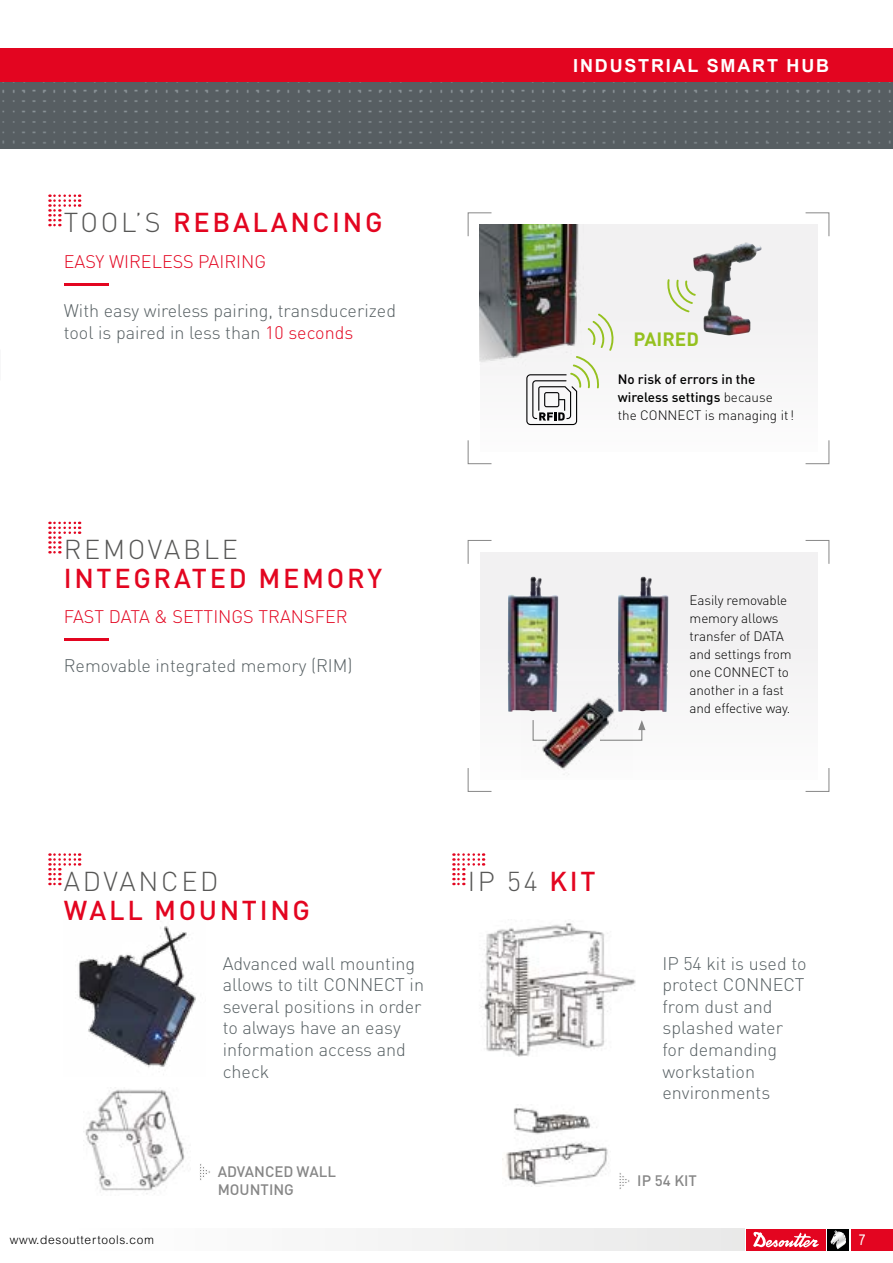
<style>
.page{position:relative;width:893px;height:1263px;background:#fff}
.page>*{position:absolute;margin:0;border:0;box-sizing:border-box;transform-origin:0 0}
.t1{font:500 27px "DIN";letter-spacing:.1em;color:#e30520}
.t2{font:300 27px "DIN";letter-spacing:.1em;color:#575756}
.t3{font:700 19.05px "DIN";color:#95c11f}
.t4{font:300 18px/21.6px "DIN";color:#576063}
.t5{font:300 18px "DIN";color:#e30520}
.t6{font:700 18px "Arial";letter-spacing:.1em;color:#fff}
.t7{font:500 15px/18px "DIN";color:#878787}
.t8{font:15px "Arial Narrow";color:#fff}
.t9{font:300 13.5px/18px "DIN";letter-spacing:-.01em;color:#000}
.t10{font:500 13.5px/18px "DIN";color:#000}
.t11{font:300 12px "Arial MT Std";letter-spacing:.05em;color:#000}
.s1{font-weight:300;color:#575756}
.s2{color:#e30520}
.s3{font-weight:300}
.s4{font-weight:500;color:#e30520}
</style>
<div class="page">
<div style="left:0;top:49px;width:893px;height:34px;background:#e30520"></div>
<div style="left:850px;top:1229px;width:43px;height:21px;background:#e30520"></div>
<svg style="left:827px;top:1229px;width:1px;height:21px"></svg>
<div style="left:828px;top:1229px;width:21px;height:21px;background:#000"></div>
<div style="left:746px;top:1229px;width:80px;height:21px;background:#e30520"></div>
<svg style="left:753px;top:1231px;width:66px;height:16px"></svg>
<svg style="left:830px;top:1230px;width:16px;height:19px"></svg>
<div style="left:0;top:83px;width:893px;height:66px;background:#575e62"></div>
<div style="left:70px;top:1229px;width:675px;height:21px;background:#f4f4f4"></div>
<div style="left:480px;top:552px;width:337px;height:228px;background:#f2f1f2"></div>
<svg style="left:805px;top:540px;width:25px;height:24px"></svg>
<svg style="left:467px;top:540px;width:25px;height:24px"></svg>
<svg style="left:805px;top:768px;width:25px;height:24px"></svg>
<svg style="left:467px;top:768px;width:25px;height:24px"></svg>
<img style="left:508px;top:576px;width:50px;height:136px">
<img style="left:618px;top:576px;width:50px;height:136px">
<svg style="left:632px;top:720px;width:13px;height:21px"></svg>
<img style="left:522px;top:681px;width:110px;height:96px">
<div style="left:480px;top:224px;width:337px;height:228px;background:#f2f1f2"></div>
<svg style="left:805px;top:212px;width:25px;height:25px"></svg>
<svg style="left:467px;top:212px;width:25px;height:25px"></svg>
<img style="left:480px;top:224px;width:99px;height:137px">
<svg style="left:526px;top:314px;width:88px;height:111px"></svg>
<svg style="left:667px;top:279px;width:26px;height:33px"></svg>
<svg style="left:805px;top:440px;width:25px;height:24px"></svg>
<svg style="left:467px;top:440px;width:25px;height:24px"></svg>
<img style="left:693px;top:243px;width:69px;height:92px">
<img style="left:78px;top:926px;width:118px;height:142px">
<img style="left:481px;top:921px;width:155px;height:136px">
<img style="left:83px;top:1089px;width:102px;height:105px">
<img style="left:503px;top:1104px;width:106px;height:81px">
<svg style="left:49px;top:194px;width:31px;height:32px"></svg>
<svg style="left:49px;top:522px;width:31px;height:31px"></svg>
<svg style="left:49px;top:853px;width:31px;height:32px"></svg>
<svg style="left:453px;top:853px;width:31px;height:32px"></svg>
<hr style="left:64px;top:284px;width:44px;height:2px;background:#e30520">
<hr style="left:64px;top:639px;width:44px;height:2px;background:#e30520">
<svg style="left:200px;top:1164px;width:10px;height:16px"></svg>
<svg style="left:619px;top:1173px;width:11px;height:16px"></svg>
<h1 class="t1" style="left:64px;top:205px;width:320px"><span class="s1">TOOL’S</span> REBALANCING</h1>
<p class="t5" style="left:64px;top:250px;width:204px">EASY WIRELESS PAIRING</p>
<p class="t4" style="left:64px;top:300px;width:334px">With easy wireless pairing, transducerized tool is paired in less than <span class="s2">10 seconds</span></p>
<h1 class="t2" style="left:64px;top:533px;width:176px">REMOVABLE</h1>
<h1 class="t1" style="left:64px;top:561px;width:320px">INTEGRATED MEMORY</h1>
<p class="t5" style="left:64px;top:606px;width:285px">FAST DATA &amp; SETTINGS TRANSFER</p>
<p class="t4" style="left:64px;top:655px;width:290px">Removable integrated memory (RIM)</p>
<p class="t6" style="left:573px;top:54px;width:257px">INDUSTRIAL SMART HUB</p>
<p class="t3" style="left:633px;top:327px;width:67px">PAIRED</p>
<p class="t10" style="left:618px;top:369px;width:178px">No risk of errors in the wireless settings <span class="s3">because the CONNECT is managing it!</span></p>
<p class="t9" style="left:690px;top:591px;width:104px">Easily removable memory allows transfer of DATA and settings from one CONNECT to another in a fast and effective way.</p>
<h1 class="t2" style="left:64px;top:865px;width:156px">ADVANCED</h1>
<h1 class="t1" style="left:64px;top:892px;width:248px">WALL MOUNTING</h1>
<h1 class="t2" style="left:468px;top:865px;width:129px">IP 54 <span class="s4">KIT</span></h1>
<p class="t4" style="left:223px;top:952px;width:203px">Advanced wall mounting allows to tilt CONNECT in several positions in order to always have an easy information access and check</p>
<p class="t4" style="left:662px;top:952px;width:146px">IP 54 kit is used to protect CONNECT from dust and splashed water for demanding workstation environments</p>
<p class="t11" style="left:10px;top:1233px;width:146px">www.desouttertools.com</p>
<p class="t7" style="left:218px;top:1162px;width:120px">ADVANCED WALL<br>MOUNTING</p>
<p class="t7" style="left:637px;top:1171px;width:61px">IP 54 KIT</p>
<p class="t8" style="left:859px;top:1228px;width:8px">7</p>
</div>
